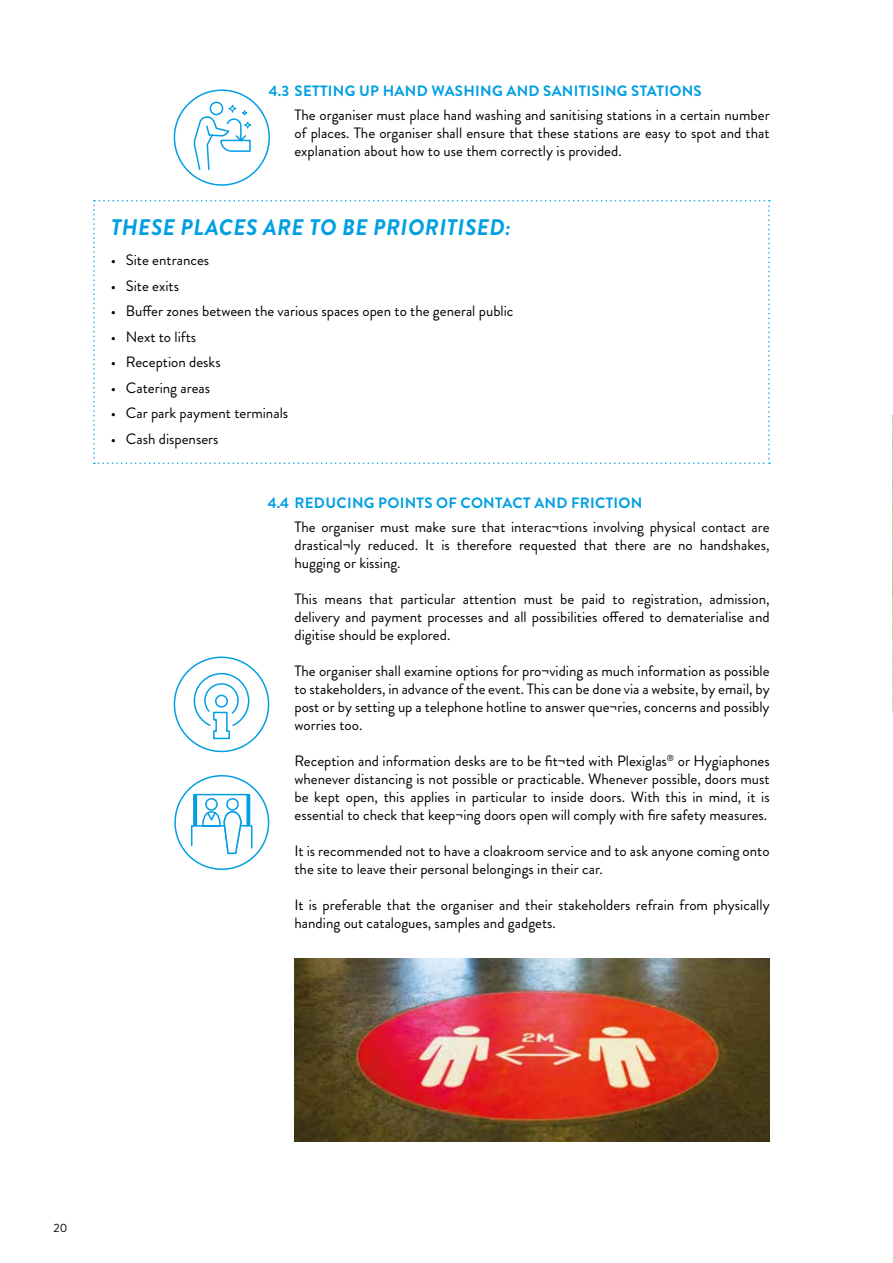
<style>
.page{position:relative;width:893px;height:1263px;background:#fff}
.page>*{position:absolute;margin:0;border:0;box-sizing:border-box;transform-origin:0 0}
.t1{font:italic 700 22.5px "Brandon Grotesque";letter-spacing:.02em;color:#009fe3}
.t2{font:15px/18px "Brandon Grotesque";color:#000;text-align:justify}
.t3{font:700 15px "Brandon Grotesque";letter-spacing:.02em;color:#009fe3}
.t4{font:12px "Brandon Grotesque";color:#000}
</style>
<div class="page">
<svg style="left:93px;top:200px;width:677px;height:264px"></svg>
<svg style="left:174px;top:775px;width:96px;height:95px"></svg>
<hr style="left:194px;top:795px;width:2px;height:30px;background:#009fe3">
<hr style="left:247px;top:795px;width:3px;height:30px;background:#009fe3">
<svg style="left:173px;top:656px;width:97px;height:97px"></svg>
<img style="left:294px;top:958px;width:476px;height:184px">
<svg style="left:173px;top:89px;width:97px;height:97px"></svg>
<img style="left:892px;top:415px;width:1px;height:297px">
<p class="t3" style="left:269px;top:80px;width:434px">4.3 SETTING UP HAND WASHING AND SANITISING STATIONS</p>
<p class="t2" style="left:294px;top:106px;width:477px">The organiser must place hand washing and sanitising stations in a certain number of places. The organiser shall ensure that these stations are easy to spot and that explanation about how to use them correctly is provided.</p>
<h1 class="t1" style="left:111px;top:211px;width:401px">THESE PLACES ARE TO BE PRIORITISED:</h1>
<p class="t2" style="left:111px;top:251px;width:100px">• Site entrances</p>
<p class="t2" style="left:111px;top:277px;width:70px">• Site exits</p>
<p class="t2" style="left:111px;top:302px;width:404px">• Buffer zones between the various spaces open to the general public</p>
<p class="t2" style="left:111px;top:328px;width:87px">• Next to lifts</p>
<p class="t2" style="left:111px;top:353px;width:111px">• Reception desks</p>
<p class="t2" style="left:111px;top:379px;width:101px">• Catering areas</p>
<p class="t2" style="left:111px;top:404px;width:179px">• Car park payment terminals</p>
<p class="t2" style="left:111px;top:430px;width:109px">• Cash dispensers</p>
<p class="t3" style="left:268px;top:492px;width:376px">4.4 REDUCING POINTS OF CONTACT AND FRICTION</p>
<p class="t2" style="left:294px;top:518px;width:477px">The organiser must make sure that interac¬tions involving physical contact are drastical¬ly reduced. It is therefore requested that there are no handshakes, hugging or kissing.</p>
<p class="t2" style="left:294px;top:590px;width:477px">This means that particular attention must be paid to registration, admission, delivery and payment processes and all possibilities offered to dematerialise and digitise should be explored.</p>
<p class="t2" style="left:294px;top:662px;width:477px">The organiser shall examine options for pro¬viding as much information as possible to stakeholders, in advance of the event. This can be done via a website, by email, by post or by setting up a telephone hotline to answer que¬ries, concerns and possibly worries too.</p>
<p class="t2" style="left:294px;top:752px;width:477px">Reception and information desks are to be fit¬ted with Plexiglas<sup>®</sup> or Hygiaphones whenever distancing is not possible or practicable. Whenever possible, doors must be kept open, this applies in particular to inside doors. With this in mind, it is essential to check that keep¬ing doors open will comply with fire safety measures.</p>
<p class="t2" style="left:294px;top:842px;width:477px">It is recommended not to have a cloakroom service and to ask anyone coming onto the site to leave their personal belongings in their car.</p>
<p class="t2" style="left:294px;top:896px;width:477px">It is preferable that the organiser and their stakeholders refrain from physically handing out catalogues, samples and gadgets.</p>
<p class="t4" style="left:54px;top:1220px;width:15px">20</p>
</div>
